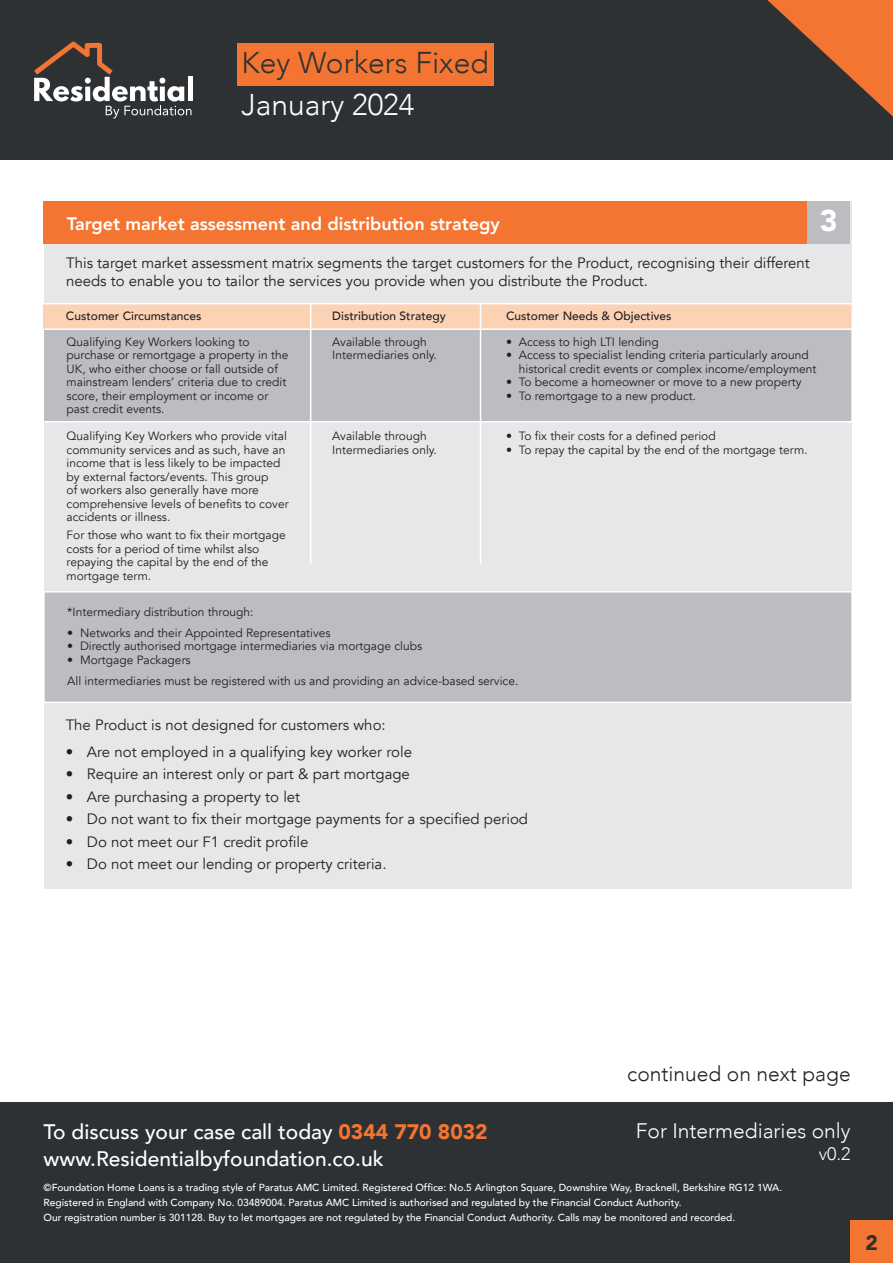
<style>
.page{position:relative;width:893px;height:1263px;background:#fff}
.page>*{position:absolute;margin:0;border:0;box-sizing:border-box;transform-origin:0 0}
.t1{font:300 30px "Avenir";color:#2e3134}
.t2{font:300 30px "Avenir";color:#fff}
.t3{font:900 30px "Avenir";color:#fff}
.t4{font:500 21px "Avenir";color:#fff}
.t5{font:300 21px "Avenir";color:#fff}
.t6{font:300 21px "Avenir";color:#231f20}
.t7{font:900 21px "Avenir";color:#2e3134}
.t8{font:800 18px "Avenir";color:#fff}
.t9{font:300 18px "Avenir";color:#fff}
.t10{font:15px/18px "Avenir";color:#231f20}
.t11{font:12px/13.5px "Avenir";color:#231f20}
.t12{font:500 12px "Avenir";color:#231f20}
.t13{font:500 10.2px/15px "Avenir";color:#fff}
.s1{font-weight:900;color:#f37531}
</style>
<div class="page">
<div style="left:44px;top:201px;width:807px;height:688px;background:#e6e7e9"></div>
<div style="left:44px;top:327px;width:807px;height:95px;background:#bcbdc0"></div>
<div style="left:44px;top:303px;width:807px;height:25px;background:#fcd2b5"></div>
<div style="left:0;top:1102px;width:893px;height:161px;background:#2e3134"></div>
<div style="left:850px;top:1220px;width:43px;height:43px;background:#f37531"></div>
<div style="left:43px;top:201px;width:807px;height:43px;background:#f37531"></div>
<div style="left:807px;top:201px;width:43px;height:43px;background:#bcbdc0"></div>
<hr style="left:310px;top:303px;width:1px;height:261px;background:#fff">
<hr style="left:43px;top:303px;width:819px;height:1px;background:#fff">
<hr style="left:44px;top:328px;width:819px;height:2px;background:#fff">
<hr style="left:43px;top:421px;width:819px;height:1px;background:#fff">
<hr style="left:480px;top:303px;width:1px;height:261px;background:#fff">
<div style="left:46px;top:592px;width:805px;height:110px;background:#bcbdc0"></div>
<hr style="left:43px;top:702px;width:818px;height:1px;background:#fff">
<hr style="left:41px;top:591px;width:823px;height:1px;background:#fff">
<div style="left:0;top:0;width:893px;height:159px;background:#2e3134"></div>
<div style="left:237px;top:44px;width:256px;height:42px;background:#f37531"></div>
<svg style="left:767px;top:0;width:126px;height:117px"></svg>
<hr style="left:188px;top:77px;width:4px;height:24px;background:#fff">
<svg style="left:34px;top:42px;width:157px;height:76px"></svg>
<p class="t1" style="left:241px;top:45px;width:249px">Key Workers Fixed</p>
<p class="t2" style="left:241px;top:87px;width:175px">January 2024</p>
<p class="t8" style="left:67px;top:210px;width:435px">Target market assessment and distribution strategy</p>
<p class="t10" style="left:66px;top:254px;width:745px">This target market assessment matrix segments the target customers for the Product, recognising their different needs to enable you to tailor the services you provide when you distribute the Product.</p>
<p class="t12" style="left:66px;top:305px;width:137px">Customer Circumstances</p>
<p class="t12" style="left:332px;top:305px;width:115px">Distribution Strategy</p>
<p class="t12" style="left:506px;top:305px;width:167px">Customer Needs &amp; Objectives</p>
<p class="t3" style="left:820px;top:195px;width:19px">3</p>
<p class="t11" style="left:67px;top:335px;width:223px">Qualifying Key Workers looking to purchase or remortgage a property in the UK, who either choose or fall outside of mainstream lenders’ criteria due to credit score, their employment or income or</p>
<p class="t11" style="left:67px;top:402px;width:99px">past credit events.</p>
<p class="t11" style="left:67px;top:429px;width:224px">Qualifying Key Workers who provide vital community services and as such, have an income that is less likely to be impacted by external factors/events. This group<br>of workers also generally have more comprehensive levels of benefits to cover accidents or illness.</p>
<p class="t11" style="left:67px;top:528px;width:221px">For those who want to fix their mortgage costs for a period of time whilst also repaying the capital by the end of the mortgage term.</p>
<p class="t11" style="left:332px;top:335px;width:96px">Available through</p>
<p class="t11" style="left:332px;top:348px;width:106px">Intermediaries only.</p>
<p class="t11" style="left:332px;top:429px;width:96px">Available through</p>
<p class="t11" style="left:332px;top:443px;width:106px">Intermediaries only.</p>
<p class="t11" style="left:506px;top:335px;width:154px">• Access to high LTI lending</p>
<p class="t11" style="left:506px;top:348px;width:304px">• Access to specialist lending criteria particularly around</p>
<p class="t11" style="left:519px;top:362px;width:299px">historical credit events or complex income/employment</p>
<p class="t11" style="left:506px;top:375px;width:297px">• To become a homeowner or move to a new property</p>
<p class="t11" style="left:506px;top:389px;width:192px">• To remortgage to a new product.</p>
<p class="t11" style="left:506px;top:429px;width:211px">• To fix their costs for a defined period</p>
<p class="t11" style="left:506px;top:443px;width:303px">• To repay the capital by the end of the mortgage term.</p>
<p class="t11" style="left:67px;top:605px;width:188px">*Intermediary distribution through:</p>
<p class="t11" style="left:67px;top:626px;width:265px">• Networks and their Appointed Representatives</p>
<p class="t11" style="left:67px;top:639px;width:356px">• Directly authorised mortgage intermediaries via mortgage clubs</p>
<p class="t11" style="left:67px;top:653px;width:125px">• Mortgage Packagers</p>
<p class="t11" style="left:67px;top:674px;width:453px">All intermediaries must be registered with us and providing an advice-based service.</p>
<p class="t10" style="left:66px;top:716px;width:321px">The Product is not designed for customers who:</p>
<p class="t10" style="left:66px;top:743px;width:348px">• Are not employed in a qualifying key worker role</p>
<p class="t10" style="left:66px;top:765px;width:346px">• Require an interest only or part &amp; part mortgage</p>
<p class="t10" style="left:66px;top:788px;width:236px">• Are purchasing a property to let</p>
<p class="t10" style="left:66px;top:810px;width:464px">• Do not want to fix their mortgage payments for a specified period</p>
<p class="t10" style="left:66px;top:833px;width:244px">• Do not meet our F1 credit profile</p>
<p class="t10" style="left:66px;top:855px;width:322px">• Do not meet our lending or property criteria.</p>
<p class="t6" style="left:627px;top:1061px;width:225px">continued on next page</p>
<p class="t5" style="left:636px;top:1118px;width:216px">For Intermediaries only</p>
<p class="t9" style="left:819px;top:1143px;width:33px">v0.2</p>
<p class="t4" style="left:44px;top:1113px;width:446px">To discuss your case call today <span class="s1">0344 770 8032</span></p>
<p class="t4" style="left:44px;top:1140px;width:341px">www.Residentialbyfoundation.co.uk</p>
<p class="t13" style="left:44px;top:1179px;width:740px">©Foundation Home Loans is a trading style of Paratus AMC Limited. Registered Office: No.5 Arlington Square, Downshire Way, Bracknell, Berkshire RG12 1WA.<br>Registered in England with Company No. 03489004. Paratus AMC Limited is authorised and regulated by the Financial Conduct Authority.</p>
<p class="t13" style="left:44px;top:1209px;width:693px">Our registration number is 301128. Buy to let mortgages are not regulated by the Financial Conduct Authority. Calls may be monitored and recorded.</p>
<p class="t7" style="left:865px;top:1224px;width:14px">2</p>
</div>
